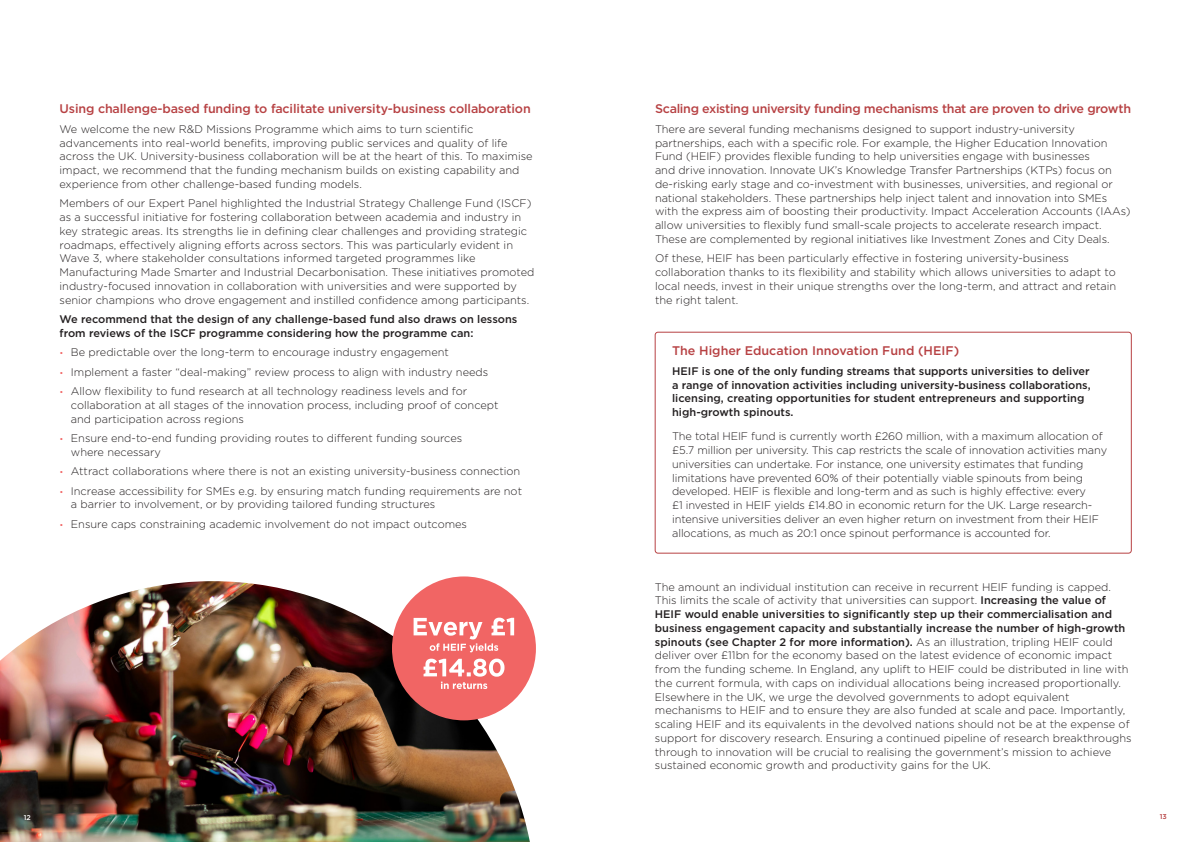
<style>
.page{position:relative;width:1191px;height:842px;background:#fff}
.page>*{position:absolute;margin:0;border:0;box-sizing:border-box;transform-origin:0 0}
.t1{font:500 12.5px "Gotham";letter-spacing:-.01em;color:#b74143}
.t2{font:300 11px/13.8px "Gotham";color:#231f20}
.t3{font:500 11px/13.8px "Gotham";color:#231f20}
.t4{font:500 7px "Gotham";color:#fff}
.t5{font:500 7px "Gotham";color:#b74143}
.s1{font-size:8.5px;color:#f16564}
.s2{font-weight:500}
</style>
<div class="page">
<img style="left:0;top:581px;width:530px;height:261px">
<div style="left:655px;top:332px;width:476px;height:221px;border:1px solid #b74143;border-radius:3px"></div>
<div style="left:392px;top:576px;width:144px;height:144px;background:#f16564;border-radius:50%"></div>
<svg style="left:423px;top:659px;width:81px;height:30px"></svg>
<svg style="left:413px;top:618px;width:101px;height:34px"></svg>
<p class="t1" style="left:60px;top:101px;width:473px">Using challenge-based funding to facilitate university-business collaboration</p>
<p class="t2" style="left:60px;top:122px;width:475px">We welcome the new R&amp;D Missions Programme which aims to turn scientific advancements into real-world benefits, improving public services and quality of life across the UK. University-business collaboration will be at the heart of this. To maximise impact, we recommend that the funding mechanism builds on existing capability and experience from other challenge-based funding models.</p>
<p class="t2" style="left:60px;top:196px;width:476px">Members of our Expert Panel highlighted the Industrial Strategy Challenge Fund (ISCF) as a successful initiative for fostering collaboration between academia and industry in key strategic areas. Its strengths lie in defining clear challenges and providing strategic roadmaps, effectively aligning efforts across sectors. This was particularly evident in Wave 3, where stakeholder consultations informed targeted programmes like Manufacturing Made Smarter and Industrial Decarbonisation. These initiatives promoted industry-focused innovation in collaboration with universities and were supported by senior champions who drove engagement and instilled confidence among participants.</p>
<p class="t3" style="left:60px;top:312px;width:459px">We recommend that the design of any challenge-based fund also draws on lessons from reviews of the ISCF programme considering how the programme can:</p>
<p class="t2" style="left:60px;top:345px;width:391px"><span class="s1">•</span> Be predictable over the long-term to encourage industry engagement</p>
<p class="t2" style="left:60px;top:364px;width:430px"><span class="s1">•</span> Implement a faster “deal-making” review process to align with industry needs</p>
<p class="t2" style="left:71px;top:384px;width:429px;text-indent:-11px"><span class="s1">•</span> Allow flexibility to fund research at all technology readiness levels and for collaboration at all stages of the innovation process, including proof of concept and participation across regions</p>
<p class="t2" style="left:71px;top:431px;width:393px;text-indent:-11px"><span class="s1">•</span> Ensure end-to-end funding providing routes to different funding sources where necessary</p>
<p class="t2" style="left:60px;top:464px;width:462px"><span class="s1">•</span> Attract collaborations where there is not an existing university-business connection</p>
<p class="t2" style="left:71px;top:483px;width:453px;text-indent:-11px"><span class="s1">•</span> Increase accessibility for SMEs e.g. by ensuring match funding requirements are not a barrier to involvement, or by providing tailored funding structures</p>
<p class="t2" style="left:60px;top:517px;width:409px"><span class="s1">•</span> Ensure caps constraining academic involvement do not impact outcomes</p>
<p class="t1" style="left:655px;top:101px;width:477px">Scaling existing university funding mechanisms that are proven to drive growth</p>
<p class="t2" style="left:655px;top:122px;width:477px">There are several funding mechanisms designed to support industry-university partnerships, each with a specific role. For example, the Higher Education Innovation Fund (HEIF) provides flexible funding to help universities engage with businesses<br>and drive innovation. Innovate UK’s Knowledge Transfer Partnerships (KTPs) focus on de-risking early stage and co-investment with businesses, universities, and regional or national stakeholders. These partnerships help inject talent and innovation into SMEs with the express aim of boosting their productivity. Impact Acceleration Accounts (IAAs) allow universities to flexibly fund small-scale projects to accelerate research impact.<br>These are complemented by regional initiatives like Investment Zones and City Deals.</p>
<p class="t2" style="left:655px;top:251px;width:463px">Of these, HEIF has been particularly effective in fostering university-business collaboration thanks to its flexibility and stability which allows universities to adapt to local needs, invest in their unique strengths over the long-term, and attract and retain the right talent.</p>
<p class="t1" style="left:672px;top:343px;width:288px">The Higher Education Innovation Fund (HEIF)</p>
<p class="t3" style="left:672px;top:364px;width:420px">HEIF is one of the only funding streams that supports universities to deliver a range of innovation activities including university-business collaborations, licensing, creating opportunities for student entrepreneurs and supporting high-growth spinouts.</p>
<p class="t2" style="left:672px;top:429px;width:436px">The total HEIF fund is currently worth £260 million, with a maximum allocation of £5.7 million per university. This cap restricts the scale of innovation activities many universities can undertake. For instance, one university estimates that funding limitations have prevented 60% of their potentially viable spinouts from being developed. HEIF is flexible and long-term and as such is highly effective: every<br>£1 invested in HEIF yields £14.80 in economic return for the UK. Large research&shy;intensive universities deliver an even higher return on investment from their HEIF allocations, as much as 20:1 once spinout performance is accounted for.</p>
<p class="t2" style="left:655px;top:579px;width:478px">The amount an individual institution can receive in recurrent HEIF funding is capped.<br>This limits the scale of activity that universities can support. <span class="s2">Increasing the value of HEIF would enable universities to significantly step up their commercialisation and business engagement capacity and substantially increase the number of high-growth spinouts (see Chapter 2 for more information).</span> As an illustration, tripling HEIF could deliver over £11bn for the economy based on the latest evidence of economic impact from the funding scheme. In England, any uplift to HEIF could be distributed in line with the current formula, with caps on individual allocations being increased proportionally.<br>Elsewhere in the UK, we urge the devolved governments to adopt equivalent mechanisms to HEIF and to ensure they are also funded at scale and pace. Importantly, scaling HEIF and its equivalents in the devolved nations should not be at the expense of support for discovery research. Ensuring a continued pipeline of research breakthroughs through to innovation will be crucial to realising the government’s mission to achieve sustained economic growth and productivity gains for the UK.</p>
<p class="t4" style="left:24px;top:812px;width:9px">12</p>
<p class="t5" style="left:1159px;top:812px;width:9px">13</p>
</div>
